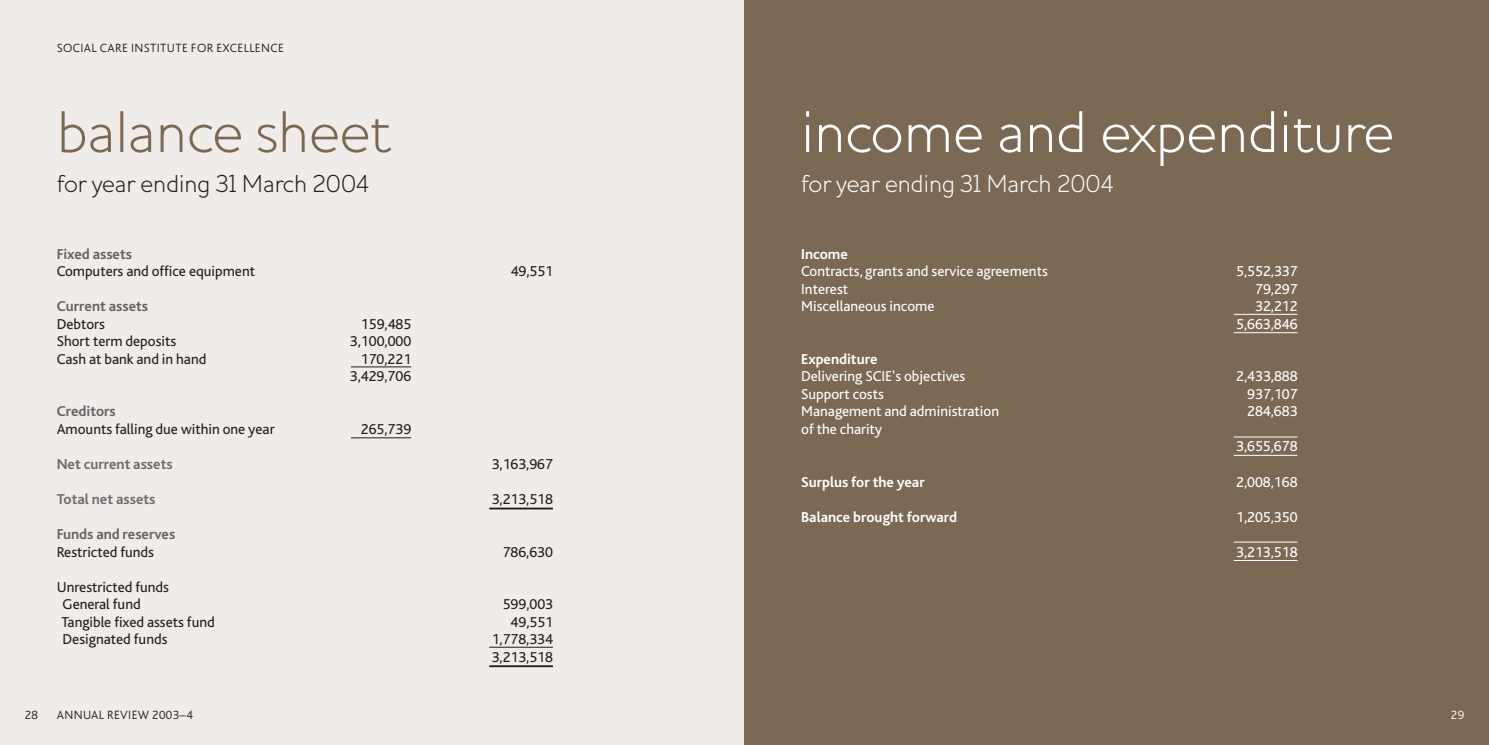
<style>
.page{position:relative;width:1489px;height:745px;background:#fff}
.page>*{position:absolute;margin:0;border:0;box-sizing:border-box;transform-origin:0 0}
.t1{font:300 60px "Houschka";color:#fff}
.t2{font:300 60px "Houschka";color:#7c6954}
.t3{font:300 25px "Houschka";color:#231f20}
.t4{font:300 25px "Houschka";color:#fff}
.t5{font:15px/17.5px "Bliss";color:#231f20}
.t6{font:15px/17.5px "Bliss";color:#fff;text-align:right}
.t7{font:700 15px "Bliss";color:#fff}
.t8{font:700 15px "Bliss";color:#636366}
.t9{font:700 15px "Bliss";color:#6c6d70}
.t10{font:300 12.5px "Bliss";letter-spacing:.03em;color:#231f20}
.t11{font:300 12.5px "Bliss";color:#fff}
</style>
<div class="page">
<div style="left:0;top:0;width:744px;height:744px;background:#f0ece9"></div>
<div style="left:744px;top:0;width:744px;height:744px;background:#7c6954"></div>
<hr style="left:1233px;top:314px;width:64px;height:1px;background:#fff">
<hr style="left:1233px;top:332px;width:64px;height:1px;background:#fff">
<hr style="left:1233px;top:436px;width:64px;height:1px;background:#fff">
<hr style="left:1233px;top:454px;width:64px;height:1px;background:#fff">
<hr style="left:1233px;top:541px;width:64px;height:1px;background:#fff">
<hr style="left:1233px;top:559px;width:64px;height:1px;background:#fff">
<hr style="left:351px;top:366px;width:60px;height:1px;background:#231f20">
<hr style="left:351px;top:437px;width:60px;height:1px;background:#231f20">
<hr style="left:489px;top:507px;width:64px;height:2px;background:#231f20">
<hr style="left:489px;top:646px;width:64px;height:1px;background:#231f20">
<hr style="left:489px;top:664px;width:64px;height:2px;background:#231f20">
<p class="t10" style="left:57px;top:44px;width:229px">SOCIAL CARE INSTITUTE FOR EXCELLENCE</p>
<h1 class="t2" style="left:57px;top:111px;width:336px">balance sheet</h1>
<h2 class="t3" style="left:57px;top:175px;width:314px">for year ending 31 March 2004</h2>
<p class="t8" style="left:57px;top:249px;width:77px">Fixed assets</p>
<p class="t5" style="left:57px;top:264px;width:200px">Computers and office equipment</p>
<p class="t5" style="left:510px;top:264px;width:44px">49,551</p>
<p class="t8" style="left:57px;top:301px;width:93px">Current assets</p>
<p class="t5" style="left:57px;top:317px;width:50px">Debtors</p>
<p class="t5" style="left:361px;top:317px;width:52px">159,485</p>
<p class="t5" style="left:57px;top:334px;width:121px">Short term deposits</p>
<p class="t5" style="left:350px;top:334px;width:63px">3,100,000</p>
<p class="t5" style="left:57px;top:352px;width:151px">Cash at bank and in hand</p>
<p class="t5" style="left:350px;top:352px;width:63px;text-align:right">170,221<br>3,429,706</p>
<p class="t8" style="left:57px;top:406px;width:61px">Creditors</p>
<p class="t5" style="left:57px;top:422px;width:219px">Amounts falling due within one year</p>
<p class="t5" style="left:361px;top:422px;width:52px">265,739</p>
<p class="t9" style="left:57px;top:459px;width:117px">Net current assets</p>
<p class="t5" style="left:491px;top:457px;width:63px">3,163,967</p>
<p class="t9" style="left:57px;top:494px;width:100px">Total net assets</p>
<p class="t5" style="left:491px;top:492px;width:63px">3,213,518</p>
<p class="t8" style="left:57px;top:529px;width:120px">Funds and reserves</p>
<p class="t5" style="left:57px;top:544px;width:99px">Restricted funds</p>
<p class="t5" style="left:502px;top:544px;width:52px">786,630</p>
<p class="t5" style="left:63px;top:579px;width:108px;text-indent:-6px">Unrestricted funds<br>General fund</p>
<p class="t5" style="left:502px;top:597px;width:52px">599,003</p>
<p class="t5" style="left:62px;top:614px;width:155px">Tangible fixed assets fund</p>
<p class="t5" style="left:510px;top:614px;width:44px">49,551</p>
<p class="t5" style="left:63px;top:632px;width:106px">Designated funds</p>
<p class="t5" style="left:491px;top:632px;width:63px">1,778,334<br>3,213,518</p>
<p class="t10" style="left:25px;top:710px;width:15px">28</p>
<p class="t10" style="left:57px;top:710px;width:138px">ANNUAL REVIEW 2003–4</p>
<h1 class="t1" style="left:801px;top:111px;width:594px">income and expenditure</h1>
<h2 class="t4" style="left:801px;top:175px;width:314px">for year ending 31 March 2004</h2>
<p class="t7" style="left:801px;top:249px;width:48px">Income</p>
<p class="t6" style="left:801px;top:264px;width:248px">Contracts, grants and service agreements</p>
<p class="t6" style="left:1236px;top:264px;width:63px">5,552,337</p>
<p class="t6" style="left:801px;top:282px;width:48px">Interest</p>
<p class="t6" style="left:1254px;top:282px;width:44px">79,297</p>
<p class="t6" style="left:801px;top:299px;width:135px">Miscellaneous income</p>
<p class="t6" style="left:1236px;top:299px;width:63px">32,212<br>5,663,846</p>
<p class="t7" style="left:801px;top:354px;width:78px">Expenditure</p>
<p class="t6" style="left:801px;top:369px;width:166px">Delivering SCIE's objectives</p>
<p class="t6" style="left:1236px;top:369px;width:63px">2,433,888</p>
<p class="t6" style="left:801px;top:387px;width:84px">Support costs</p>
<p class="t6" style="left:1247px;top:387px;width:52px">937,107</p>
<p class="t6" style="left:801px;top:404px;width:199px">Management and administration</p>
<p class="t6" style="left:1247px;top:404px;width:52px">284,683</p>
<p class="t6" style="left:801px;top:422px;width:83px">of the charity</p>
<p class="t6" style="left:1236px;top:439px;width:63px">3,655,678</p>
<p class="t7" style="left:801px;top:476px;width:125px">Surplus for the year</p>
<p class="t6" style="left:1236px;top:474px;width:63px">2,008,168</p>
<p class="t7" style="left:801px;top:511px;width:157px">Balance brought forward</p>
<p class="t6" style="left:1236px;top:509px;width:63px">1,205,350</p>
<p class="t6" style="left:1236px;top:544px;width:63px">3,213,518</p>
<p class="t11" style="left:1450px;top:710px;width:15px">29</p>
</div>
